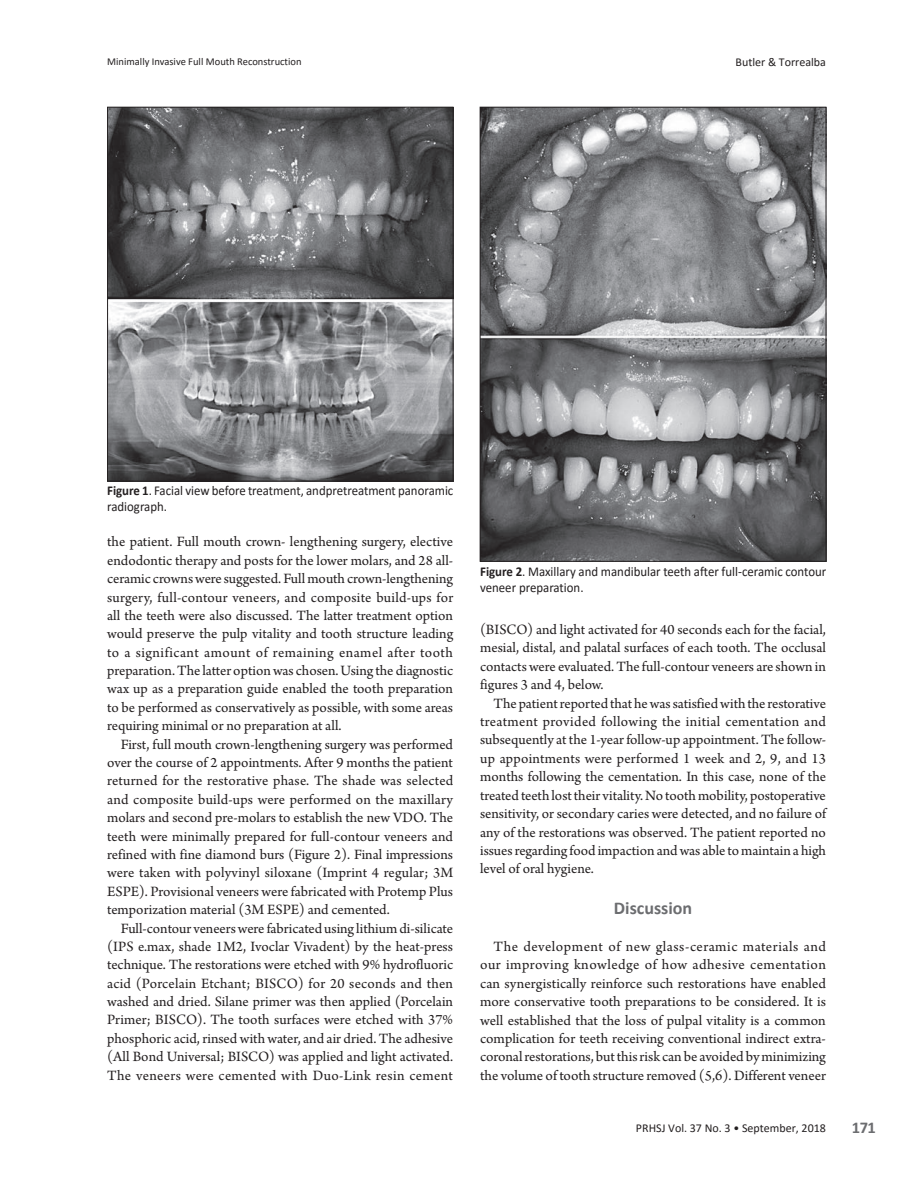
<style>
.page{position:relative;width:917px;height:1187px;background:#fff}
.page>*{position:absolute;margin:0;border:0;box-sizing:border-box;transform-origin:0 0}
.t1{font:700 18px "Calibri";color:#6c6d70}
.t2{font:700 16.5px "Calibri";color:#6c6d70}
.t3{font:15px/18.3px "Arno Pro";color:#231f20;text-align:justify}
.t4{font:13.5px/16.2px "Calibri";color:#231f20;scale:.95 1}
.t5{font:12px "Calibri";color:#231f20}
.t6{font:10.5px "Calibri";color:#231f20}
.s1{font-weight:700}
</style>
<div class="page">
<img style="left:109px;top:109px;width:342px;height:370px">
<div style="left:107px;top:107px;width:346px;height:374px;border:1px solid #231f20"></div>
<img style="left:481px;top:109px;width:343px;height:450px">
<div style="left:479px;top:107px;width:347px;height:454px;border:1px solid #231f20"></div>
<p class="t6" style="left:107px;top:54px;width:196px">Minimally Invasive Full Mouth Reconstruction</p>
<p class="t5" style="left:735px;top:54px;width:92px">Butler &amp; Torrealba</p>
<p class="t4" style="left:107px;top:481px;width:366px"><span class="s1">Figure 1</span>. Facial view before treatment, andpretreatment panoramic radiograph.</p>
<p class="t3" style="left:107px;top:533px;width:347px">the patient. Full mouth crown- lengthening surgery, elective endodontic therapy and posts for the lower molars, and 28 all&shy;ceramic crowns were suggested. Full mouth crown-lengthening surgery, full-contour veneers, and composite build-ups for all the teeth were also discussed. The latter treatment option would preserve the pulp vitality and tooth structure leading to a significant amount of remaining enamel after tooth preparation. The latter option was chosen. Using the diagnostic wax up as a preparation guide enabled the tooth preparation to be performed as conservatively as possible, with some areas requiring minimal or no preparation at all.</p>
<p class="t3" style="left:107px;top:735px;width:347px;text-indent:14px">First, full mouth crown-lengthening surgery was performed over the course of 2 appointments. After 9 months the patient returned for the restorative phase. The shade was selected and composite build-ups were performed on the maxillary molars and second pre-molars to establish the new VDO. The teeth were minimally prepared for full-contour veneers and refined with fine diamond burs (Figure 2). Final impressions were taken with polyvinyl siloxane (Imprint 4 regular; 3M ESPE). Provisional veneers were fabricated with Protemp Plus temporization material (3M ESPE) and cemented.</p>
<p class="t3" style="left:107px;top:919px;width:347px;text-indent:14px">Full-contour veneers were fabricated using lithium di-silicate (IPS e.max, shade 1M2, Ivoclar Vivadent) by the heat-press technique. The restorations were etched with 9% hydrofluoric acid (Porcelain Etchant; BISCO) for 20 seconds and then washed and dried. Silane primer was then applied (Porcelain Primer; BISCO). The tooth surfaces were etched with 37% phosphoric acid, rinsed with water, and air dried. The adhesive (All Bond Universal; BISCO) was applied and light activated.<br>The veneers were cemented with Duo-Link resin cement</p>
<p class="t4" style="left:480px;top:562px;width:366px"><span class="s1">Figure 2</span>. Maxillary and mandibular teeth after full-ceramic contour veneer preparation.</p>
<p class="t3" style="left:480px;top:620px;width:347px">(BISCO) and light activated for 40 seconds each for the facial, mesial, distal, and palatal surfaces of each tooth. The occlusal contacts were evaluated. The full-contour veneers are shown in figures 3 and 4, below.</p>
<p class="t3" style="left:480px;top:694px;width:347px;text-indent:14px">The patient reported that he was satisfied with the restorative treatment provided following the initial cementation and subsequently at the 1-year follow-up appointment. The follow&shy;up appointments were performed 1 week and 2, 9, and 13 months following the cementation. In this case, none of the treated teeth lost their vitality. No tooth mobility, postoperative sensitivity, or secondary caries were detected, and no failure of any of the restorations was observed. The patient reported no issues regarding food impaction and was able to maintain a high level of oral hygiene.</p>
<p class="t1" style="left:613px;top:895px;width:80px">Discussion</p>
<p class="t3" style="left:480px;top:937px;width:347px;text-indent:13px">The development of new glass-ceramic materials and our improving knowledge of how adhesive cementation can synergistically reinforce such restorations have enabled more conservative tooth preparations to be considered. It is well established that the loss of pulpal vitality is a common complication for teeth receiving conventional indirect extra&shy;coronal restorations, but this risk can be avoided by minimizing the volume of tooth structure removed (5,6). Different veneer</p>
<p class="t5" style="left:635px;top:1119px;width:191px">PRHSJ Vol. 37 No. 3 • September, 2018</p>
<p class="t2" style="left:851px;top:1115px;width:26px">171</p>
</div>
